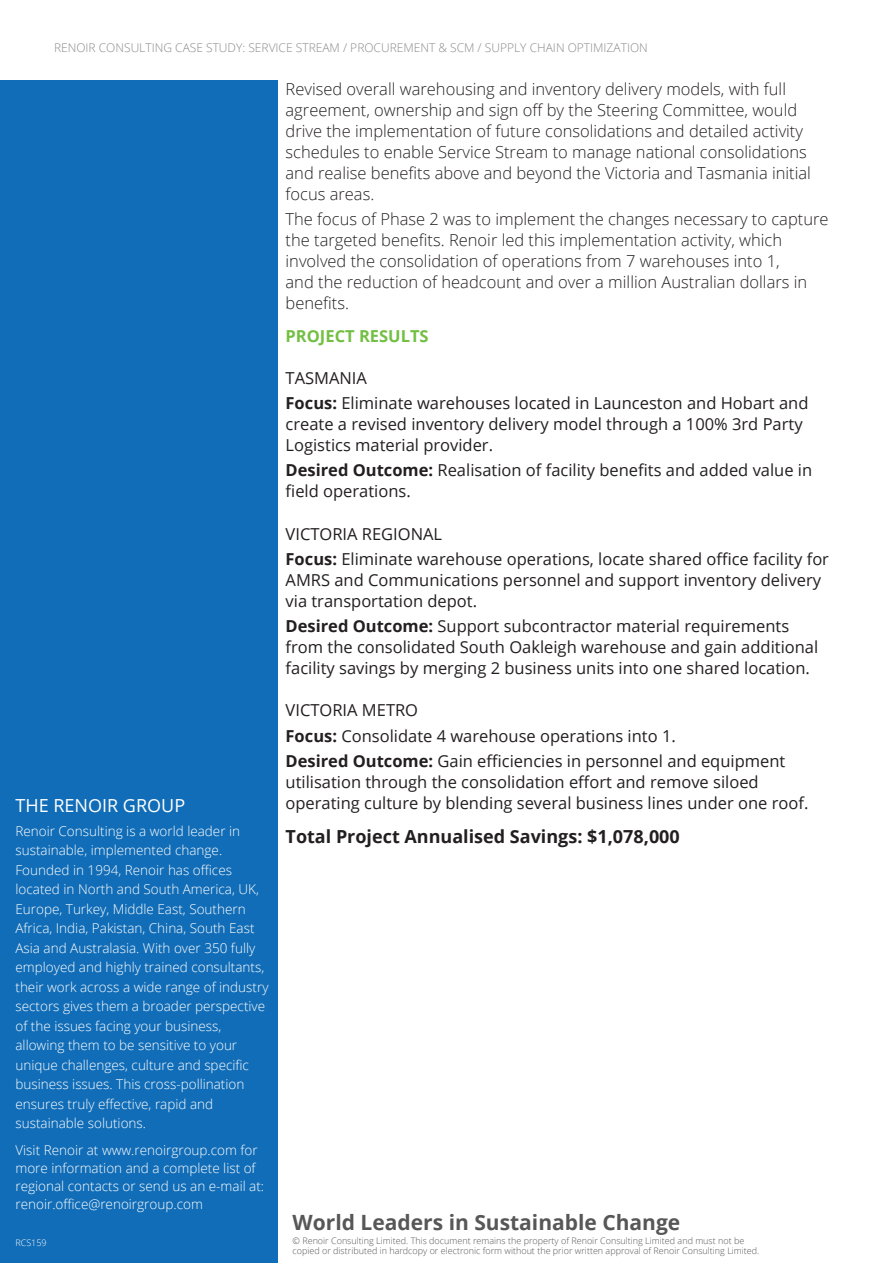
<style>
.page{position:relative;width:893px;height:1263px;background:#fff}
.page>*{position:absolute;margin:0;border:0;box-sizing:border-box;transform-origin:0 0}
.t1{font:700 21px "Open Sans";color:#575757}
.Gen_para_titles{font:700 18px "Open Sans";color:#231f20}
.t2{font:18px "Open Sans";color:#fff}
.Gen_para_titles-2{font:16.5px/21px "Open Sans";color:#231f20}
.General_Para{font:300 16.5px/21px "Open Sans";color:#231f20}
.Section_Titles{font:700 16.5px "Open Sans";color:#73bf43}
.Renoir_Blub{font:300 13.5px/19.5px "Open Sans";color:#fff}
.t3{font:300 12px "Open Sans";color:#8a8a8a}
.t4{font:300 9px/10.5px "Open Sans";color:#575757}
.t5{font:300 9px "Open Sans";color:#fff}
.s1{font-weight:700}
</style>
<div class="page">
<div style="left:0;top:81px;width:277px;height:1182px;background:#116db7"></div>
<p class="t3" style="left:54px;top:39px;width:595px">RENOIR CONSULTING CASE STUDY: SERVICE STREAM / PROCUREMENT &amp; SCM / SUPPLY CHAIN OPTIMIZATION</p>
<p class="General_Para" style="left:286px;top:78px;width:527px">Revised overall warehousing and inventory delivery models, with full agreement, ownership and sign off by the Steering Committee, would drive the implementation of future consolidations and detailed activity schedules to enable Service Stream to manage national consolidations and realise benefits above and beyond the Victoria and Tasmania initial focus areas.</p>
<p class="General_Para" style="left:286px;top:208px;width:544px">The focus of Phase 2 was to implement the changes necessary to capture the targeted benefits. Renoir led this implementation activity, which involved the consolidation of operations from 7 warehouses into 1,<br>and the reduction of headcount and over a million Australian dollars in benefits.</p>
<p class="Section_Titles" style="left:286px;top:324px;width:145px">PROJECT RESULTS</p>
<p class="Gen_para_titles-2" style="left:286px;top:367px;width:83px">TASMANIA</p>
<p class="Gen_para_titles-2" style="left:286px;top:392px;width:524px"><span class="s1">Focus:</span> Eliminate warehouses located in Launceston and Hobart and create a revised inventory delivery model through a 100% 3rd Party<br>Logistics material provider.</p>
<p class="Gen_para_titles-2" style="left:286px;top:459px;width:528px"><span class="s1">Desired Outcome:</span> Realisation of facility benefits and added value in field operations.</p>
<p class="Gen_para_titles-2" style="left:286px;top:523px;width:158px">VICTORIA REGIONAL</p>
<p class="Gen_para_titles-2" style="left:286px;top:548px;width:545px"><span class="s1">Focus:</span> Eliminate warehouse operations, locate shared office facility for<br>AMRS and Communications personnel and support inventory delivery via transportation depot.</p>
<p class="Gen_para_titles-2" style="left:286px;top:615px;width:534px"><span class="s1">Desired Outcome:</span> Support subcontractor material requirements from the consolidated South Oakleigh warehouse and gain additional facility savings by merging 2 business units into one shared location.</p>
<p class="Gen_para_titles-2" style="left:286px;top:699px;width:134px">VICTORIA METRO</p>
<p class="Gen_para_titles-2" style="left:286px;top:725px;width:392px"><span class="s1">Focus:</span> Consolidate 4 warehouse operations into 1.</p>
<p class="Gen_para_titles-2" style="left:286px;top:750px;width:524px"><span class="s1">Desired Outcome:</span> Gain efficiencies in personnel and equipment utilisation through the consolidation effort and remove siloed operating culture by blending several business lines under one roof.</p>
<p class="Gen_para_titles" style="left:286px;top:823px;width:396px">Total Project Annualised Savings: $1,078,000</p>
<p class="t2" style="left:15px;top:793px;width:171px">THE RENOIR GROUP</p>
<p class="Renoir_Blub" style="left:15px;top:820px;width:255px">Renoir Consulting is a world leader in sustainable, implemented change.<br>Founded in 1994, Renoir has offices located in North and South America, UK, Europe, Turkey, Middle East, Southern Africa, India, Pakistan, China, South East Asia and Australasia. With over 350 fully employed and highly trained consultants, their work across a wide range of industry sectors gives them a broader perspective of the issues facing your business, allowing them to be sensitive to your unique challenges, culture and specific business issues. This cross-pollination ensures truly effective, rapid and sustainable solutions.</p>
<p class="Renoir_Blub" style="left:15px;top:1140px;width:250px;line-height:18px">Visit Renoir at www.renoirgroup.com for more information and a complete list of regional contacts or send us an e-mail at: renoir.office@renoirgroup.com</p>
<p class="t5" style="left:15px;top:1237px;width:33px">RCS159</p>
<p class="t1" style="left:293px;top:1208px;width:389px">World Leaders in Sustainable Change</p>
<p class="t4" style="left:293px;top:1235px;width:468px">© Renoir Consulting Limited. This document remains the property of Renoir Consulting Limited and must not be copied or distributed in hardcopy or electronic form without the prior written approval of Renoir Consulting Limited.</p>
</div>
